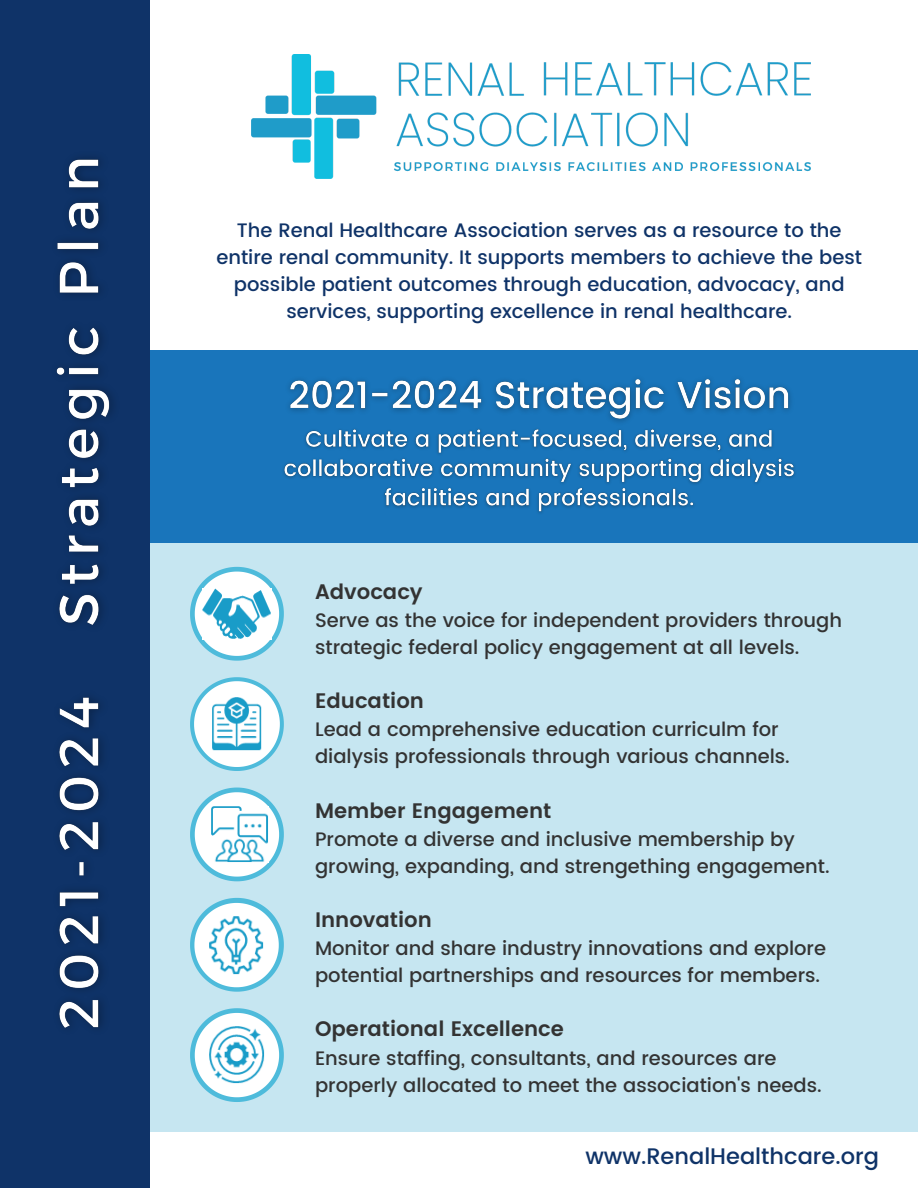
<style>
.page{position:relative;width:918px;height:1188px;background:#fff}
.page>*{position:absolute;margin:0;border:0;box-sizing:border-box;transform-origin:0 0}
.t1{font:500 22.5px "Poppins";color:#0f3368}
.t2{font:600 21px "Poppins";color:#333}
.t3{font:500 19.5px/27px "Poppins";color:#333}
.t4{font:500 19.5px/27px "Poppins";color:#0f3368;text-align:center}
</style>
<div class="page">
<div style="left:150px;top:531px;width:768px;height:601px;background:#c6e6f1"></div>
<svg style="left:190px;top:1008px;width:94px;height:94px"></svg>
<img style="left:210px;top:1026px;width:54px;height:58px">
<svg style="left:190px;top:898px;width:94px;height:94px"></svg>
<img style="left:210px;top:917px;width:54px;height:57px">
<svg style="left:190px;top:788px;width:94px;height:93px"></svg>
<img style="left:212px;top:807px;width:56px;height:55px">
<svg style="left:190px;top:677px;width:94px;height:94px"></svg>
<img style="left:212px;top:698px;width:50px;height:53px">
<svg style="left:190px;top:567px;width:94px;height:94px"></svg>
<img style="left:203px;top:589px;width:68px;height:50px">
<div style="left:143px;top:350px;width:775px;height:193px;background:#1975bb"></div>
<div style="left:0;top:0;width:149px;height:1188px;background:#0f3368"></div>
<img style="left:251px;top:55px;width:559px;height:124px">
<img style="left:56px;top:158px;width:57px;height:870px">
<img style="left:283px;top:438px;width:512px;height:75px">
<img style="left:289px;top:378px;width:502px;height:60px">
<p class="t4" style="left:216px;top:217px;width:647px">The Renal Healthcare Association serves as a resource to the entire renal community. It supports members to achieve the best possible patient outcomes through education, advocacy, and services, supporting excellence in renal healthcare.</p>
<p class="t2" style="left:315px;top:579px;width:109px">Advocacy</p>
<p class="t3" style="left:315px;top:607px;width:529px">Serve as the voice for independent providers through strategic federal policy engagement at all levels.</p>
<p class="t2" style="left:315px;top:689px;width:111px">Education</p>
<p class="t3" style="left:315px;top:716px;width:476px">Lead a comprehensive education curriculm for dialysis professionals through various channels.</p>
<p class="t2" style="left:315px;top:798px;width:238px">Member Engagement</p>
<p class="t3" style="left:315px;top:825px;width:516px">Promote a diverse and inclusive membership by growing, expanding, and strengething engagement.</p>
<p class="t2" style="left:315px;top:907px;width:118px">Innovation</p>
<p class="t3" style="left:315px;top:935px;width:513px">Monitor and share industry innovations and explore potential partnerships and resources for members.</p>
<p class="t2" style="left:315px;top:1017px;width:250px">Operational Excellence</p>
<p class="t3" style="left:315px;top:1044px;width:508px">Ensure staffing, consultants, and resources are properly allocated to meet the association's needs.</p>
<p class="t1" style="left:585px;top:1143px;width:295px">www.RenalHealthcare.org</p>
</div>
